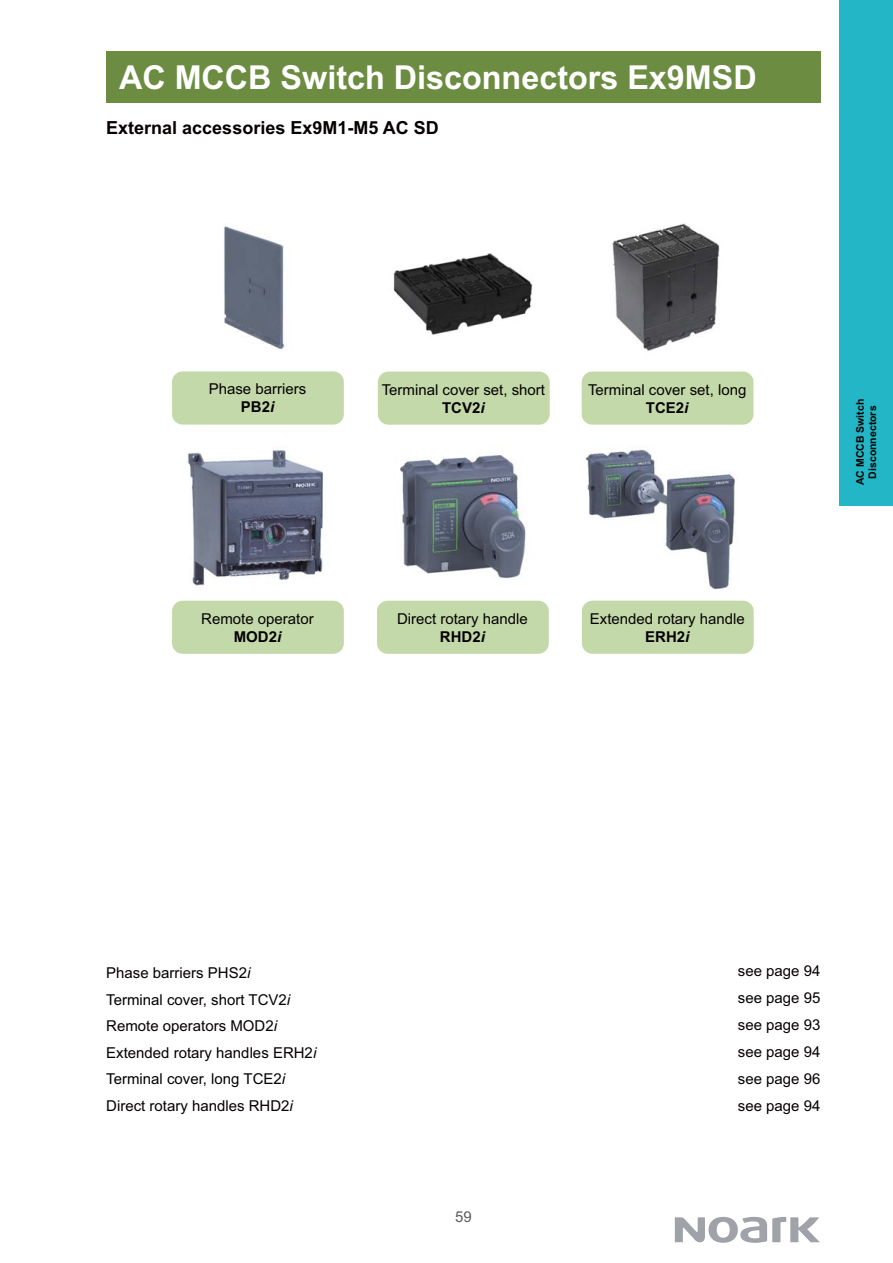
<style>
.page{position:relative;width:893px;height:1263px;background:#fff}
.page>*{position:absolute;margin:0;border:0;box-sizing:border-box;transform-origin:0 0}
.t1{font:700 33px "Arial";color:#fff}
.t2{font:700 18px "Arial";color:#050100}
.t3{font:15px/18px "Arial";color:#050100;text-align:center}
.t4{font:15px "Arial";color:#5a5c60}
.t5{font:700 10.5px/12.6px "Arial";color:#050100;text-align:center}
.s1{font-weight:700}
.s2{font-weight:700;font-style:italic}
.s3{font-style:italic}
</style>
<div class="page">
<svg style="left:675px;top:1217px;width:145px;height:26px"></svg>
<div style="left:839px;top:0;width:54px;height:379px;background:#22b6c7"></div>
<div style="left:839px;top:379px;width:54px;height:126px;background:#22b6c7"></div>
<div style="left:106px;top:51px;width:714px;height:51px;background:#6c8c42"></div>
<div style="left:172px;top:371px;width:172px;height:54px;background:#c3d9a9;border-radius:11px"></div>
<div style="left:378px;top:372px;width:172px;height:53px;background:#c3d9a9;border-radius:11px"></div>
<div style="left:582px;top:372px;width:171px;height:53px;background:#c3d9a9;border-radius:11px"></div>
<div style="left:172px;top:601px;width:172px;height:53px;background:#c3d9a9;border-radius:11px"></div>
<div style="left:377px;top:601px;width:172px;height:53px;background:#c3d9a9;border-radius:11px"></div>
<div style="left:582px;top:601px;width:172px;height:53px;background:#c3d9a9;border-radius:11px"></div>
<img style="left:224px;top:226px;width:61px;height:123px">
<img style="left:393px;top:253px;width:140px;height:82px">
<img style="left:612px;top:223px;width:108px;height:128px">
<img style="left:188px;top:450px;width:135px;height:136px">
<img style="left:400px;top:455px;width:126px;height:123px">
<img style="left:585px;top:449px;width:150px;height:141px">
<h1 class="t1" style="left:119px;top:65px;width:639px">AC MCCB Switch Disconnectors Ex9MSD</h1>
<p class="t2" style="left:106px;top:121px;width:334px">External accessories Ex9M1-M5 AC SD</p>
<p class="t3" style="left:209px;top:382px;width:99px">Phase barriers<br><span class="s1">PB2</span><span class="s2">i</span></p>
<p class="t3" style="left:382px;top:382px;width:165px">Terminal cover set, short<br><span class="s1">TCV2</span><span class="s2">i</span></p>
<p class="t3" style="left:588px;top:382px;width:160px">Terminal cover set, long<br><span class="s1">TCE2</span><span class="s2">i</span></p>
<p class="t3" style="left:201px;top:611px;width:114px">Remote operator<br><span class="s1">MOD2</span><span class="s2">i</span></p>
<p class="t3" style="left:397px;top:611px;width:132px">Direct rotary handle<br><span class="s1">RHD2</span><span class="s2">i</span></p>
<p class="t3" style="left:590px;top:611px;width:157px">Extended rotary handle<br><span class="s1">ERH2</span><span class="s2">i</span></p>
<p class="t5" style="left:855px;top:485px;width:88px;rotate:-90deg">AC MCCB Switch<br>Disconnectors</p>
<p class="t3" style="left:106px;top:961px;width:212px;line-height:26.5px;text-align:left">Phase barriers PHS2<span class="s3">i<br></span>Terminal cover, short TCV2<span class="s3">i<br></span>Remote operators MOD2<span class="s3">i<br></span>Extended rotary handles ERH2<span class="s3">i<br></span>Terminal cover, long TCE2<span class="s3">i<br></span>Direct rotary handles RHD2<span class="s3">i</span></p>
<p class="t3" style="left:738px;top:959px;width:84px;line-height:27px;text-align:justify">see page 94 see page 95 see page 93 see page 94 see page 96 see page 94</p>
<p class="t4" style="left:455px;top:1212px;width:18px">59</p>
</div>
